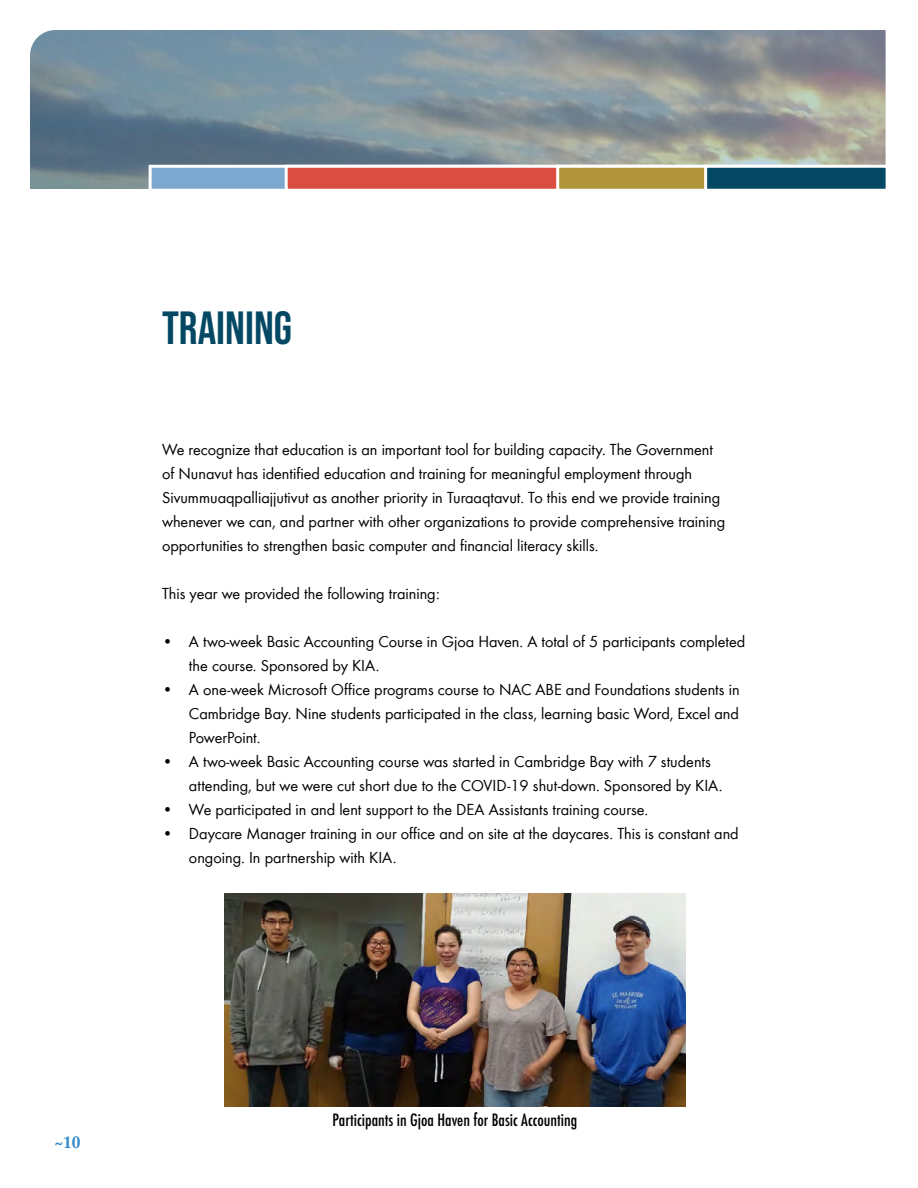
<style>
.page{position:relative;width:918px;height:1188px;background:#fff}
.page>*{position:absolute;margin:0;border:0;box-sizing:border-box;transform-origin:0 0}
.t1{font:700 46.5px "Bebas Neue Pro";color:#054863}
.t2{font:700 17.25px "Adobe Caslon Pro";color:#358aca}
.t3{font:16.5px/24px "Futura Boo";color:#000}
.t4{font:500 condensed 16.5px "Futura";color:#000}
</style>
<div class="page">
<svg style="left:30px;top:30px;width:856px;height:159px;background:#819199"></svg>
<div style="left:149px;top:165px;width:378px;height:27px;background:#7ca8cf;border:3px solid #fff"></div>
<div style="left:285px;top:165px;width:379px;height:27px;background:#d94e41;border:3px solid #fff"></div>
<div style="left:556px;top:165px;width:234px;height:27px;background:#b1953a;border:3px solid #fff"></div>
<div style="left:704px;top:165px;width:185px;height:27px;background:#054863;border:3px solid #fff"></div>
<img style="left:224px;top:894px;width:462px;height:213px">
<h1 class="t1" style="left:162px;top:301px;width:132px">TRAINING</h1>
<p class="t3" style="left:162px;top:437px;width:565px">We recognize that education is an important tool for building capacity. The Government of Nunavut has identified education and training for meaningful employment through Sivummuaqpalliajjutivut as another priority in Turaaqtavut. To this end we provide training whenever we can, and partner with other organizations to provide comprehensive training opportunities to strengthen basic computer and financial literacy skills.</p>
<p class="t3" style="left:162px;top:581px;width:280px">This year we provided the following training:</p>
<p class="t3" style="left:189px;top:629px;width:558px;text-indent:-27px">• A two-week Basic Accounting Course in Gjoa Haven. A total of 5 participants completed the course. Sponsored by KIA.</p>
<p class="t3" style="left:189px;top:677px;width:552px;text-align:justify;text-indent:-27px">• A one-week Microsoft Office programs course to NAC ABE and Foundations students in Cambridge Bay. Nine students participated in the class, learning basic Word, Excel and PowerPoint.</p>
<p class="t3" style="left:189px;top:749px;width:535px;text-indent:-27px">• A two-week Basic Accounting course was started in Cambridge Bay with 7 students attending, but we were cut short due to the COVID-19 shut-down. Sponsored by KIA.</p>
<p class="t3" style="left:162px;top:797px;width:488px">• We participated in and lent support to the DEA Assistants training course.</p>
<p class="t3" style="left:189px;top:821px;width:551px;text-indent:-27px">• Daycare Manager training in our office and on site at the daycares. This is constant and ongoing. In partnership with KIA.</p>
<p class="t2" style="left:55px;top:1132px;width:27px">~10</p>
<p class="t4" style="left:333px;top:1110px;width:246px">Participants in Gjoa Haven for Basic Accounting</p>
</div>
